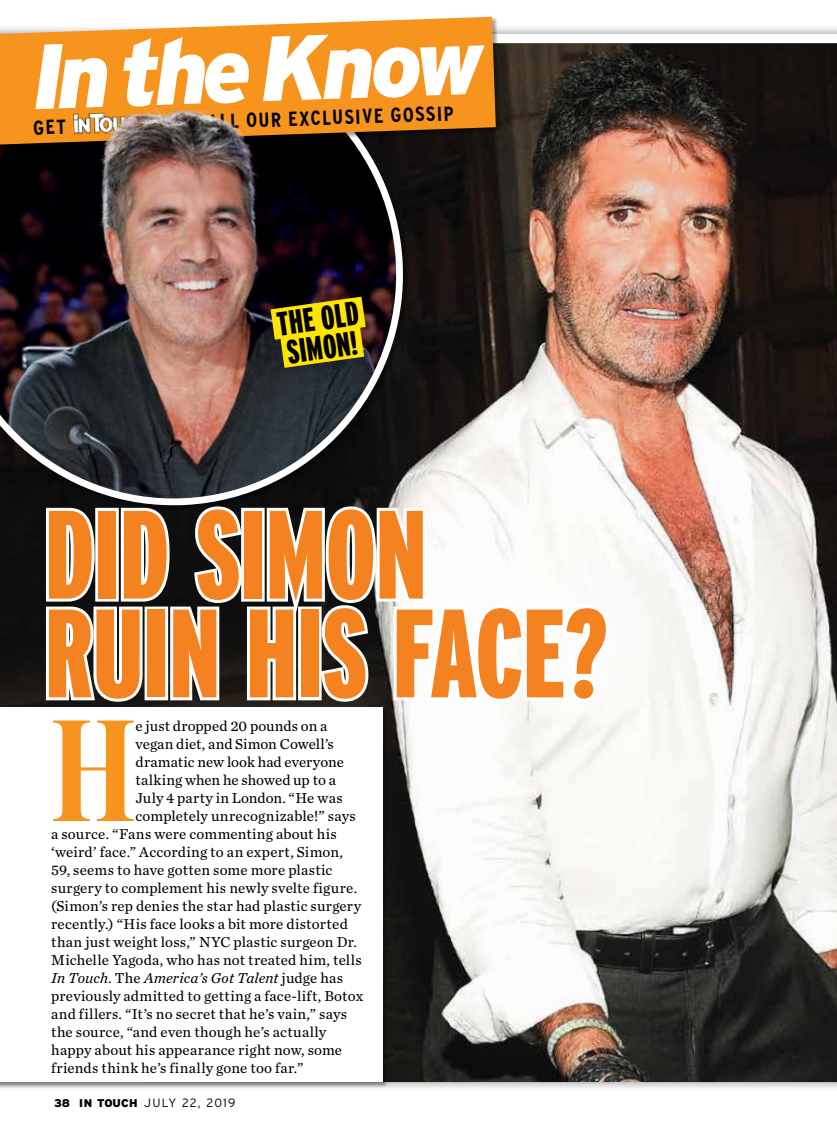
<style>
.page{position:relative;width:837px;height:1134px;background:#fff}
.page>*{position:absolute;margin:0;border:0;box-sizing:border-box;transform-origin:0 0}
.t1{font:700 144.15px "Chronicle Disp Comp";color:#f7941e}
.t2{font:900 extra-condensed 125.4px/98.7px "Interstate";color:#f58220}
.t3{font:italic 900 91.8px "Interstate";color:#fff}
.t4{font:900 extra-condensed 33.6px/29.1px "Interstate";color:#000}
.t5{font:700 condensed 20.25px "Interstate";color:#000}
.t6{font:15px "Chronicle Text G2";letter-spacing:.015em;color:#000}
.t7{font:italic 15px "Chronicle Text G2";letter-spacing:.005em;color:#000}
.t8{font:300 12px "Interstate";letter-spacing:.1em;color:#000}
.s1{font-style:normal}
.s2{font-weight:900;font-size:11.25px}
</style>
<div class="page">
<img style="left:0;top:43px;width:837px;height:1039px">
<img style="left:0;top:155px;width:406px;height:354px">
<div style="left:0;top:707px;width:389px;height:381px;background:#000;opacity:.35"></div>
<div style="left:0;top:707px;width:382px;height:375px;background:#fff"></div>
<svg style="left:43px;top:459px;width:569px;height:266px"></svg>
<div style="left:0;top:17px;width:502px;height:138px;background:#000;opacity:.35"></div>
<svg style="left:0;top:17px;width:496px;height:128px;background:#e8932d"></svg>
<img style="left:73px;top:109px;width:17px;height:26px">
<svg style="left:238px;top:277px;width:160px;height:110px;background:#6e5f1f"></svg>
<img style="left:90px;top:102px;width:179px;height:148px">
<svg style="left:34px;top:120px;width:32px;height:15px"></svg>
<h3 class="t3" style="left:30px;top:21px;width:453px;rotate:-2deg">In the Know</h3>
<h3 class="t5" style="left:157px;top:111px;width:298px;rotate:-2deg">WITH ALL OUR EXCLUSIVE GOSSIP</h3>
<h3 class="t4" style="left:276px;top:309px;width:83px;rotate:-8deg">THE OLD<br>SIMON!</h3>
<h2 class="t2" style="left:45px;top:504px;width:564px">DID SIMON<br>RUIN HIS FACE?</h2>
<h1 class="t1" style="left:51px;top:658px;width:86px">H</h1>
<p class="t6" style="left:136px;top:715px;width:193px">e just dropped 20 pounds on a</p>
<p class="t6" style="left:136px;top:733px;width:200px">vegan diet, and Simon Cowell’s</p>
<p class="t6" style="left:136px;top:751px;width:210px">dramatic new look had everyone</p>
<p class="t6" style="left:136px;top:769px;width:202px">talking when he showed up to a</p>
<p class="t6" style="left:136px;top:787px;width:209px">July 4 party in London. “He was</p>
<p class="t6" style="left:136px;top:805px;width:222px">completely unrecognizable!” says</p>
<p class="t6" style="left:51px;top:823px;width:287px">a source. “Fans were commenting about his</p>
<p class="t6" style="left:51px;top:841px;width:293px">‘weird’ face.” According to an expert, Simon,</p>
<p class="t6" style="left:51px;top:859px;width:283px">59, seems to have gotten some more plastic</p>
<p class="t6" style="left:51px;top:877px;width:307px">surgery to complement his newly svelte figure.</p>
<p class="t6" style="left:51px;top:895px;width:311px">(Simon’s rep denies the star had plastic surgery</p>
<p class="t6" style="left:51px;top:913px;width:298px">recently.) “His face looks a bit more distorted</p>
<p class="t6" style="left:51px;top:931px;width:307px">than just weight loss,” NYC plastic surgeon Dr.</p>
<p class="t6" style="left:51px;top:949px;width:312px">Michelle Yagoda, who has not treated him, tells</p>
<p class="t7" style="left:51px;top:966px;width:293px">In Touch<span class="s1">. The</span> America’s Got Talent <span class="s1">judge has</span></p>
<p class="t6" style="left:51px;top:985px;width:314px">previously admitted to getting a face-lift, Botox</p>
<p class="t6" style="left:51px;top:1003px;width:297px">and fillers. “It’s no secret that he’s vain,” says</p>
<p class="t6" style="left:51px;top:1021px;width:277px">the source, “and even though he’s actually</p>
<p class="t6" style="left:51px;top:1039px;width:293px">happy about his appearance right now, some</p>
<p class="t6" style="left:51px;top:1057px;width:254px">friends think he’s finally gone too far.”</p>
<p class="t8" style="left:54px;top:1095px;width:183px"><span class="s2">38 IN TOUCH</span> JULY 22, 2019</p>
</div>
